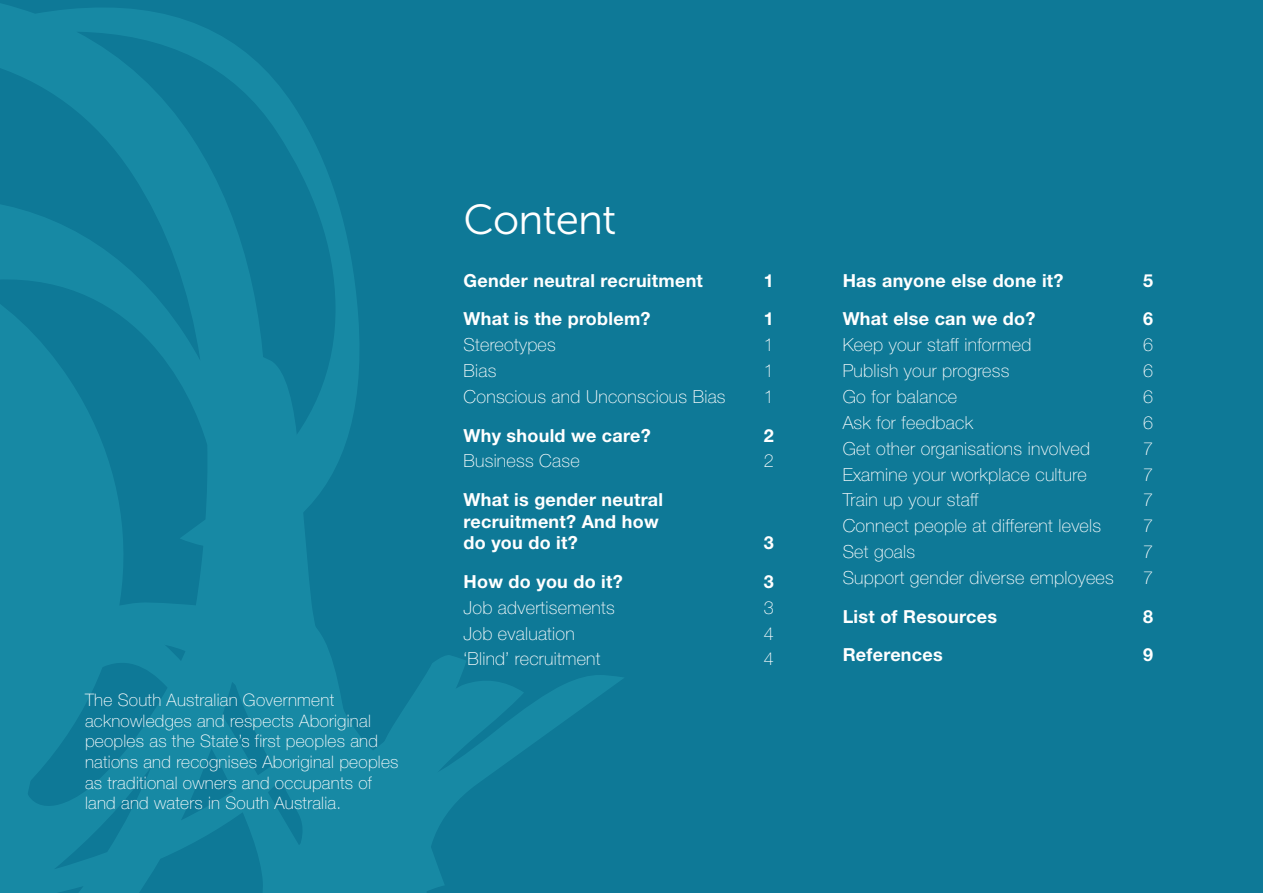
<style>
.page{position:relative;width:1263px;height:893px;background:#0e7997}
.page>*{position:absolute;margin:0;border:0;box-sizing:border-box;transform-origin:0 0}
.t1{font:42px "Museo Sans 300";letter-spacing:-.02em;color:#fff}
.t2{font:18px "Helvetica Neue LT 35 Th";letter-spacing:.015em;color:#fff}
.t3{font:700 18px/21.6px "Helvetica Neue LT Std";letter-spacing:.015em;color:#fff}
.Body{font:17.25px/20.7px "Helvetica Neue LT 35 Th";letter-spacing:.015em;color:#fff}
</style>
<div class="page">
<svg style="left:0;top:3px;width:356px;height:291px"></svg>
<svg style="left:552px;top:675px;width:71px;height:54px"></svg>
<svg style="left:0;top:294px;width:552px;height:599px;fill:#1789a4"></svg>
<p class="Body" style="left:85px;top:689px;width:315px">The South Australian Government acknowledges and respects Aboriginal peoples as the State’s first peoples and nations and recognises Aboriginal peoples as traditional owners and occupants of land and waters in South Australia.</p>
<h2 class="t1" style="left:463px;top:196px;width:154px">Content</h2>
<p class="t3" style="left:463px;top:269px;width:241px">Gender neutral recruitment</p>
<p class="t3" style="left:764px;top:269px;width:12px">1</p>
<p class="t3" style="left:463px;top:308px;width:189px">What is the problem?</p>
<p class="t3" style="left:764px;top:308px;width:12px">1</p>
<p class="t2" style="left:463px;top:334px;width:94px">Stereotypes</p>
<p class="t2" style="left:764px;top:334px;width:12px">1</p>
<p class="t2" style="left:463px;top:360px;width:34px">Bias</p>
<p class="t2" style="left:764px;top:360px;width:12px">1</p>
<p class="t2" style="left:463px;top:386px;width:264px">Conscious and Unconscious Bias</p>
<p class="t2" style="left:764px;top:386px;width:12px">1</p>
<p class="t3" style="left:463px;top:424px;width:189px">Why should we care?</p>
<p class="t3" style="left:764px;top:424px;width:12px">2</p>
<p class="t2" style="left:463px;top:450px;width:118px">Business Case</p>
<p class="t2" style="left:764px;top:450px;width:12px">2</p>
<p class="t3" style="left:463px;top:488px;width:201px">What is gender neutral recruitment? And how do you do it?</p>
<p class="t3" style="left:764px;top:532px;width:12px">3</p>
<p class="t3" style="left:463px;top:570px;width:161px">How do you do it?</p>
<p class="t3" style="left:764px;top:570px;width:12px">3</p>
<p class="t2" style="left:463px;top:597px;width:153px">Job advertisements</p>
<p class="t2" style="left:764px;top:597px;width:12px">3</p>
<p class="t2" style="left:463px;top:622px;width:113px">Job evaluation</p>
<p class="t2" style="left:764px;top:622px;width:12px">4</p>
<p class="t2" style="left:463px;top:648px;width:139px">‘Blind’ recruitment</p>
<p class="t2" style="left:764px;top:648px;width:12px">4</p>
<p class="t3" style="left:843px;top:269px;width:222px">Has anyone else done it?</p>
<p class="t3" style="left:1143px;top:269px;width:12px">5</p>
<p class="t3" style="left:843px;top:308px;width:194px">What else can we do?</p>
<p class="t3" style="left:1143px;top:308px;width:12px">6</p>
<p class="t2" style="left:843px;top:334px;width:190px">Keep your staff informed</p>
<p class="t2" style="left:1143px;top:334px;width:12px">6</p>
<p class="t2" style="left:843px;top:360px;width:168px">Publish your progress</p>
<p class="t2" style="left:1143px;top:360px;width:12px">6</p>
<p class="t2" style="left:843px;top:386px;width:116px">Go for balance</p>
<p class="t2" style="left:1143px;top:386px;width:12px">6</p>
<p class="t2" style="left:843px;top:412px;width:132px">Ask for feedback</p>
<p class="t2" style="left:1143px;top:412px;width:12px">6</p>
<p class="t2" style="left:843px;top:438px;width:249px">Get other organisations involved</p>
<p class="t2" style="left:1143px;top:438px;width:12px">7</p>
<p class="t2" style="left:843px;top:463px;width:246px">Examine your workplace culture</p>
<p class="t2" style="left:1143px;top:463px;width:12px">7</p>
<p class="t2" style="left:843px;top:489px;width:137px">Train up your staff</p>
<p class="t2" style="left:1143px;top:489px;width:12px">7</p>
<p class="t2" style="left:843px;top:515px;width:260px">Connect people at different levels</p>
<p class="t2" style="left:1143px;top:515px;width:12px">7</p>
<p class="t2" style="left:843px;top:541px;width:74px">Set goals</p>
<p class="t2" style="left:1143px;top:541px;width:12px">7</p>
<p class="t2" style="left:843px;top:567px;width:273px">Support gender diverse employees</p>
<p class="t2" style="left:1143px;top:567px;width:12px">7</p>
<p class="t3" style="left:843px;top:605px;width:156px">List of Resources</p>
<p class="t3" style="left:1143px;top:605px;width:12px">8</p>
<p class="t3" style="left:843px;top:643px;width:102px">References</p>
<p class="t3" style="left:1143px;top:643px;width:12px">9</p>
</div>
